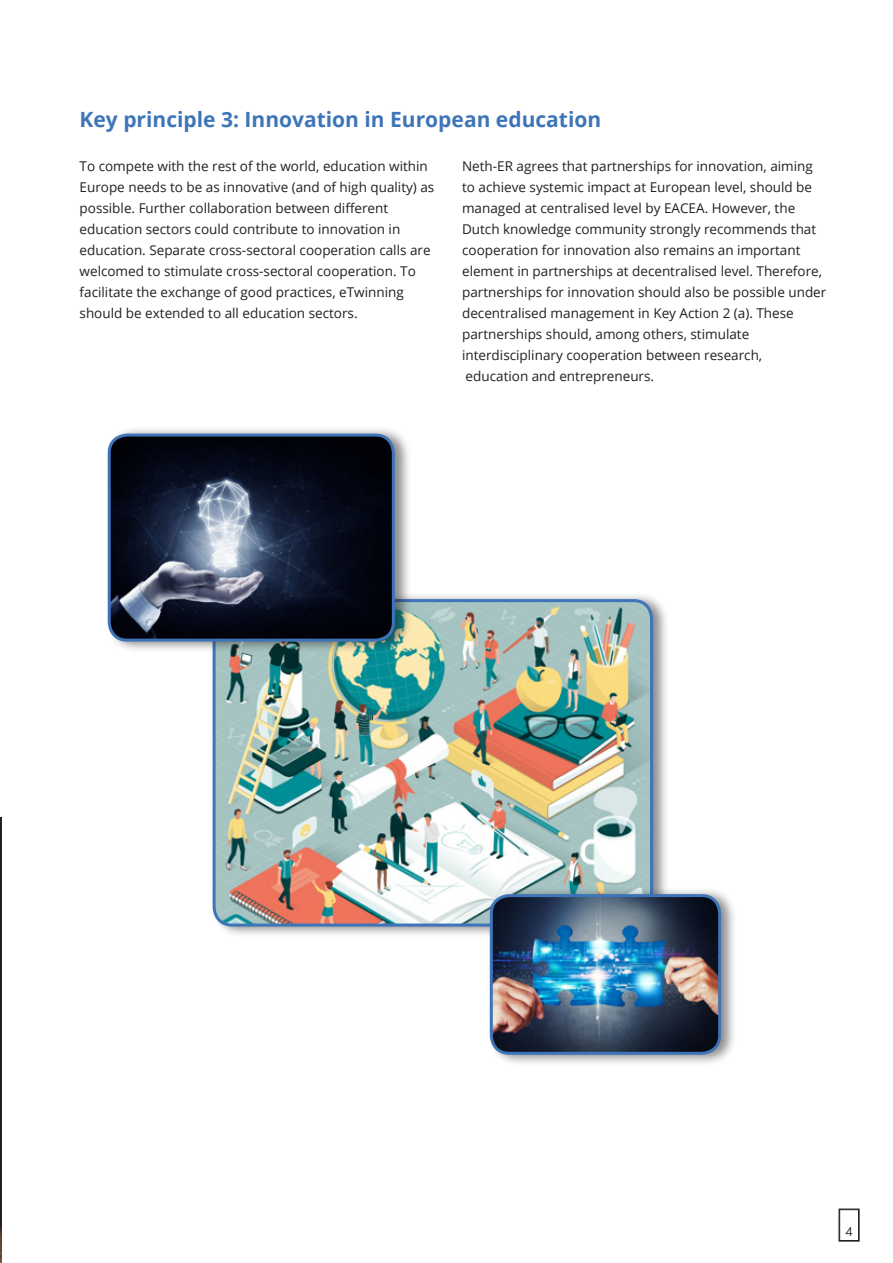
<style>
.page{position:relative;width:893px;height:1263px;background:#fff}
.page>*{position:absolute;margin:0;border:0;box-sizing:border-box;transform-origin:0 0}
.t1{font:700 21px "Open Sans";color:#3e75b8}
.t2{font:13.5px/21px "Open Sans";color:#231f20}
.t3{font:300 13.5px "Sofia Pro";color:#231f20}
</style>
<div class="page">
<div style="left:210px;top:591px;width:459px;height:346px;background:#231f20;opacity:.51"></div>
<img style="left:214px;top:601px;width:437px;height:324px">
<div style="left:213px;top:599px;width:440px;height:327px;border:3px solid #3e75b8;border-radius:18px"></div>
<div style="left:105px;top:426px;width:306px;height:227px;background:#231f20;opacity:.51"></div>
<img style="left:109px;top:435px;width:284px;height:205px">
<div style="left:108px;top:433px;width:287px;height:209px;border:3px solid #3e75b8;border-radius:18px"></div>
<div style="left:487px;top:886px;width:251px;height:180px;background:#231f20;opacity:.51"></div>
<img style="left:491px;top:895px;width:229px;height:158px">
<div style="left:490px;top:894px;width:231px;height:161px;border:3px solid #3e75b8;border-radius:18px"></div>
<img style="left:0;top:817px;width:1px;height:446px">
<svg style="left:839px;top:1209px;width:20px;height:32px"></svg>
<div style="left:840px;top:1209px;width:19px;height:31px;border:1px solid #231f20"></div>
<h1 class="t1" style="left:80px;top:105px;width:523px">Key principle 3: Innovation in European education</h1>
<p class="t2" style="left:80px;top:155px;width:356px">To compete with the rest of the world, education within Europe needs to be as innovative (and of high quality) as possible. Further collaboration between different education sectors could contribute to innovation in education. Separate cross-sectoral cooperation calls are welcomed to stimulate cross-sectoral cooperation. To facilitate the exchange of good practices, eTwinning should be extended to all education sectors.</p>
<p class="t2" style="left:462px;top:156px;width:366px">Neth-ER agrees that partnerships for innovation, aiming to achieve systemic impact at European level, should be managed at centralised level by EACEA. However, the Dutch knowledge community strongly recommends that cooperation for innovation also remains an important element in partnerships at decentralised level. Therefore, partnerships for innovation should also be possible under decentralised management in Key Action 2 (a). These partnerships should, among others, stimulate interdisciplinary cooperation between research, education and entrepreneurs.</p>
<p class="t3" style="left:845px;top:1221px;width:9px">4</p>
</div>
